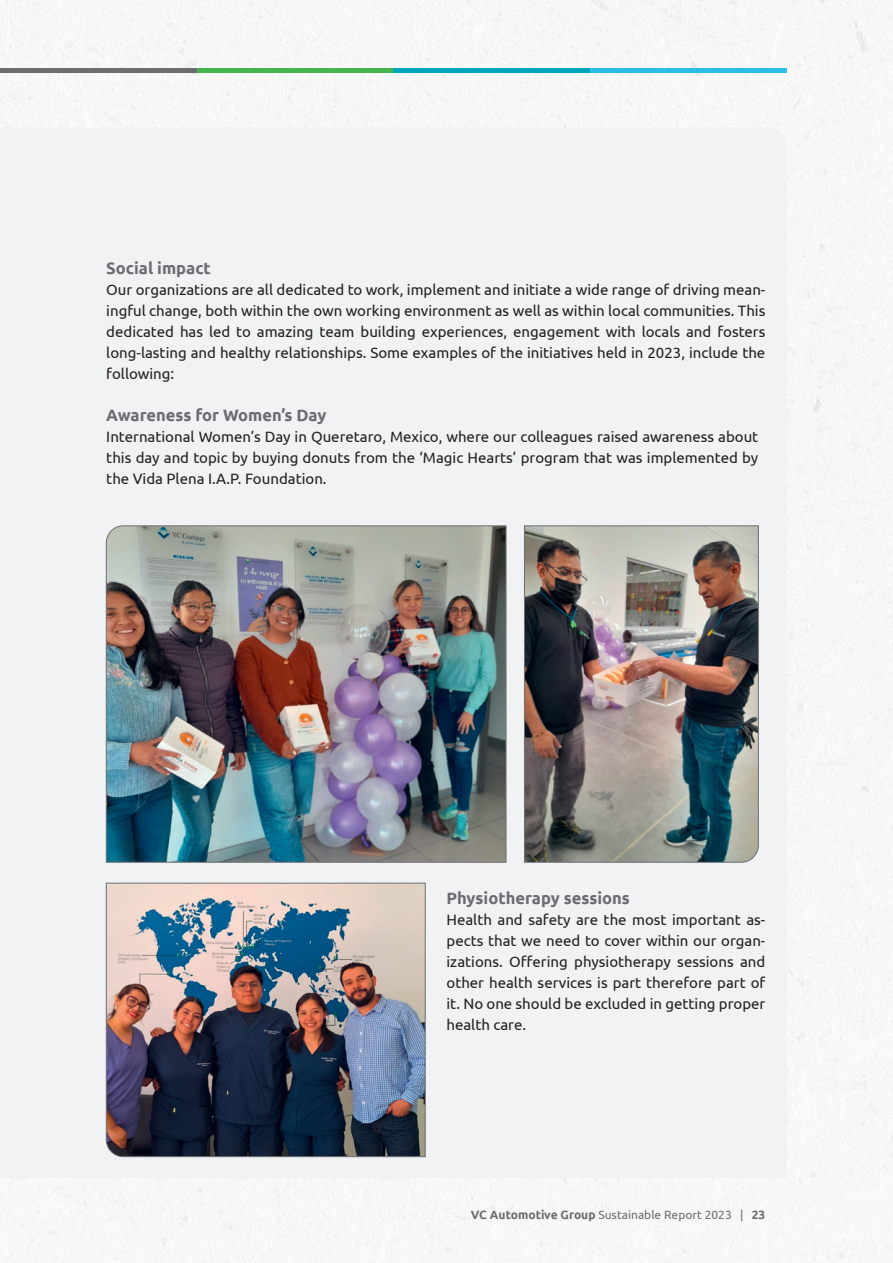
<style>
.page{position:relative;width:893px;height:1263px;background:#fff}
.page>*{position:absolute;margin:0;border:0;box-sizing:border-box;transform-origin:0 0}
.t1{font:700 16.5px "Ubuntu";color:#6c6d70}
.t2{font:15px/21px "Ubuntu";color:#231f20;text-align:justify}
.t3{font:12px "Ubuntu";color:#6c6d70}
.s1{font-weight:700}
</style>
<div class="page">
<img style="left:0;top:0;width:893px;height:1263px">
<div style="left:0;top:128px;width:787px;height:1050px;background:#f1f2f3"></div>
<img style="left:106px;top:525px;width:400px;height:337px">
<img style="left:524px;top:525px;width:235px;height:337px">
<img style="left:106px;top:883px;width:320px;height:274px">
<hr style="left:0;top:68px;width:197px;height:4px;background:#6c6d70">
<hr style="left:197px;top:68px;width:196px;height:4px;background:#43b74d">
<hr style="left:393px;top:68px;width:197px;height:4px;background:#00a6b9">
<hr style="left:590px;top:68px;width:197px;height:4px;background:#29bee7">
<p class="t1" style="left:106px;top:258px;width:106px">Social impact</p>
<p class="t2" style="left:106px;top:278px;width:661px">Our organizations are all dedicated to work, implement and initiate a wide range of driving mean&shy;ingful change, both within the own working environment as well as within local communities. This dedicated has led to amazing team building experiences, engagement with locals and fosters long-lasting and healthy relationships. Some examples of the initiatives held in 2023, include the following:</p>
<p class="t1" style="left:106px;top:405px;width:222px">Awareness for Women’s Day</p>
<p class="t2" style="left:106px;top:425px;width:653px">International Women’s Day in Queretaro, Mexico, where our colleagues raised awareness about this day and topic by buying donuts from the ‘Magic Hearts’ program that was implemented by the Vida Plena I.A.P. Foundation.</p>
<p class="t1" style="left:446px;top:888px;width:185px">Physiotherapy sessions</p>
<p class="t2" style="left:446px;top:908px;width:320px">Health and safety are the most important as&shy;pects that we need to cover within our organ&shy;izations. Offering physiotherapy sessions and other health services is part therefore part of it. No one should be excluded in getting proper health care.</p>
<p class="t3" style="left:471px;top:1207px;width:296px"><span class="s1">VC Automotive Group</span> Sustainable Report 2023 | <span class="s1">23</span></p>
</div>
